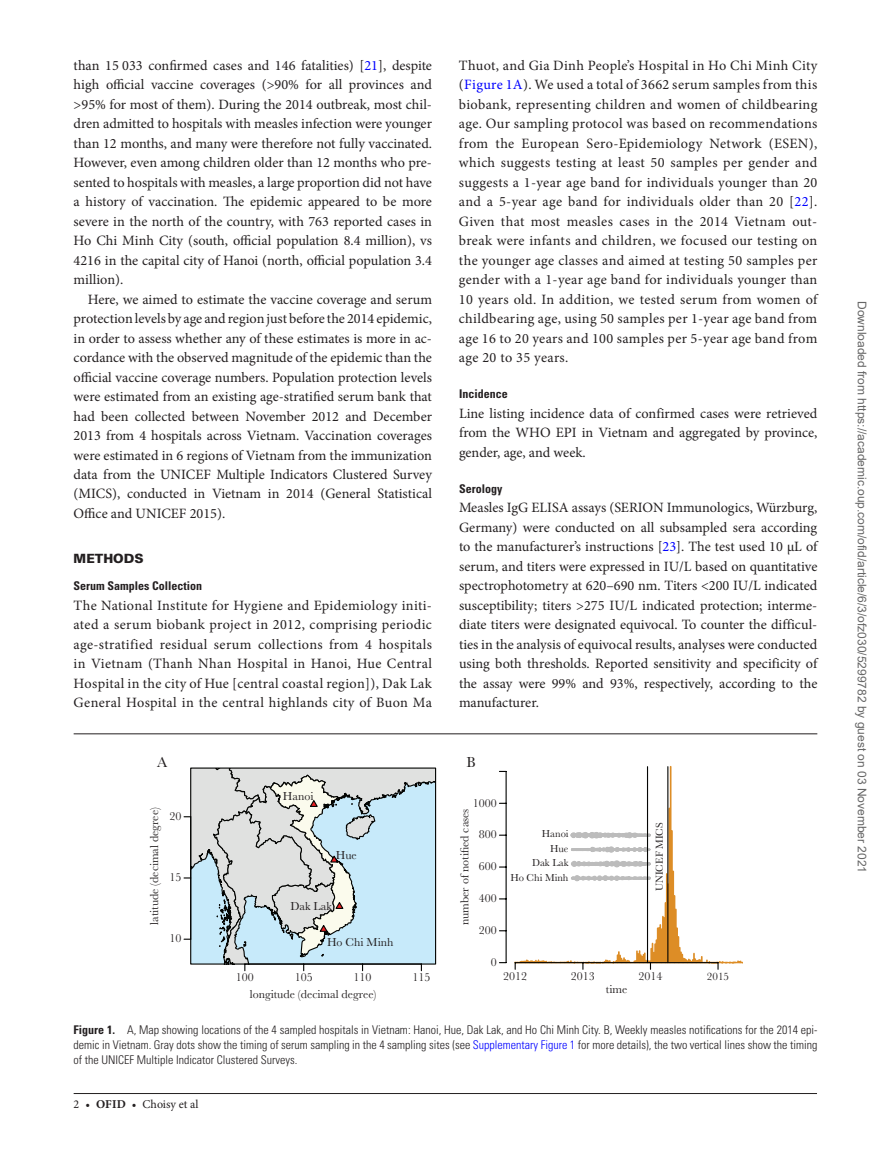
<style>
.page{position:relative;width:891px;height:1174px;background:#fff}
.page>*{position:absolute;margin:0;border:0;box-sizing:border-box;transform-origin:0 0}
.t1{font:15px "Baskerville MT Std";color:#231f20}
.t2{font:14.25px/19.5px "Minion Pro";color:#231f20;text-align:justify}
.t3{font:900 12.75px "Univers LT Std";color:#231f20}
.t4{font:300 condensed 12px/15px "Univers LT Std";color:#231f20;text-align:justify}
.t5{font:12px "Baskerville MT Std";color:#231f20}
.t6{font:12px "Arial";color:#666}
.t7{font:700 condensed 12px "Univers LT Std";color:#231f20}
.t8{font:12px "Minion Pro";color:#231f20}
.t9{font:11.1px "Baskerville MT Std";color:#231f20}
.t10{font:10.5px/14.4px "Baskerville MT Std";color:#231f20;text-align:right}
.s1{color:#00f}
.s2{font-weight:700}
</style>
<div class="page">
<hr style="left:74px;top:1093px;width:743px;height:1px;background:#231f20">
<hr style="left:74px;top:733px;width:743px;height:1px;background:#231f20">
<svg style="left:244px;top:733px;width:179px;height:239px"></svg>
<svg style="left:184px;top:768px;width:252px;height:196px;background:#cad9df"></svg>
<hr style="left:676px;top:928px;width:2px;height:35px;background:#dd8d26">
<hr style="left:675px;top:909px;width:2px;height:54px;background:#dd8d26">
<hr style="left:674px;top:896px;width:1px;height:67px;background:#dd8d26">
<hr style="left:672px;top:871px;width:2px;height:92px;background:#dd8d26">
<hr style="left:671px;top:831px;width:2px;height:132px;background:#dd8d26">
<hr style="left:670px;top:767px;width:2px;height:196px;background:#dd8d26">
<hr style="left:669px;top:808px;width:1px;height:155px;background:#dd8d26">
<hr style="left:667px;top:884px;width:2px;height:79px;background:#dd8d26">
<hr style="left:666px;top:874px;width:2px;height:89px;background:#dd8d26">
<hr style="left:665px;top:903px;width:1px;height:60px;background:#dd8d26">
<hr style="left:663px;top:918px;width:2px;height:45px;background:#dd8d26">
<hr style="left:662px;top:917px;width:2px;height:46px;background:#dd8d26">
<hr style="left:661px;top:929px;width:1px;height:34px;background:#dd8d26">
<hr style="left:659px;top:925px;width:2px;height:38px;background:#dd8d26">
<hr style="left:657px;top:928px;width:2px;height:35px;background:#dd8d26">
<hr style="left:515px;top:962px;width:203px;height:1px;background:#040503">
<svg style="left:514px;top:940px;width:143px;height:29px"></svg>
<svg style="left:678px;top:937px;width:65px;height:32px"></svg>
<hr style="left:506px;top:771px;width:1px;height:192px;background:#040503">
<svg style="left:499px;top:866px;width:7px;height:2px"></svg>
<svg style="left:571px;top:847px;width:80px;height:5px"></svg>
<svg style="left:571px;top:861px;width:80px;height:6px"></svg>
<svg style="left:570px;top:832px;width:81px;height:6px"></svg>
<svg style="left:571px;top:875px;width:80px;height:6px"></svg>
<hr style="left:667px;top:767px;width:1px;height:196px;background:#040503">
<hr style="left:647px;top:767px;width:1px;height:196px;background:#040503">
<p class="t2" style="left:74px;top:55px;width:360px">than 15 033 confirmed cases and 146 fatalities) [<span class="s1">21</span>], despite high official vaccine coverages (&gt;90% for all provinces and &gt;95% for most of them). During the 2014 outbreak, most chil&shy;dren admitted to hospitals with measles infection were younger than 12 months, and many were therefore not fully vaccinated.<br>However, even among children older than 12 months who pre&shy;sented to hospitals with measles, a large proportion did not have a history of vaccination. The epidemic appeared to be more severe in the north of the country, with 763 reported cases in Ho Chi Minh City (south, official population 8.4 million), vs 4216 in the capital city of Hanoi (north, official population 3.4 million).</p>
<p class="t2" style="left:74px;top:289px;width:360px;text-indent:14px">Here, we aimed to estimate the vaccine coverage and serum protection levels by age and region just before the 2014 epidemic, in order to assess whether any of these estimates is more in ac&shy;cordance with the observed magnitude of the epidemic than the official vaccine coverage numbers. Population protection levels were estimated from an existing age-stratified serum bank that had been collected between November 2012 and December 2013 from 4 hospitals across Vietnam. Vaccination coverages were estimated in 6 regions of Vietnam from the immunization data from the UNICEF Multiple Indicators Clustered Survey (MICS), conducted in Vietnam in 2014 (General Statistical Office and UNICEF 2015).</p>
<p class="t3" style="left:74px;top:551px;width:72px">METHODS</p>
<p class="t7" style="left:74px;top:578px;width:130px">Serum Samples Collection</p>
<p class="t2" style="left:74px;top:595px;width:360px">The National Institute for Hygiene and Epidemiology initi&shy;ated a serum biobank project in 2012, comprising periodic age-stratified residual serum collections from 4 hospitals in Vietnam (Thanh Nhan Hospital in Hanoi, Hue Central Hospital in the city of Hue [central coastal region]), Dak Lak General Hospital in the central highlands city of Buon Ma</p>
<p class="t2" style="left:459px;top:55px;width:360px">Thuot, and Gia Dinh People’s Hospital in Ho Chi Minh City (<span class="s1">Figure 1A</span>). We used a total of 3662 serum samples from this biobank, representing children and women of childbearing age. Our sampling protocol was based on recommendations from the European Sero-Epidemiology Network (ESEN), which suggests testing at least 50 samples per gender and suggests a 1-year age band for individuals younger than 20 and a 5-year age band for individuals older than 20 [<span class="s1">22</span>].<br>Given that most measles cases in the 2014 Vietnam out&shy;break were infants and children, we focused our testing on the younger age classes and aimed at testing 50 samples per gender with a 1-year age band for individuals younger than 10 years old. In addition, we tested serum from women of childbearing age, using 50 samples per 1-year age band from age 16 to 20 years and 100 samples per 5-year age band from age 20 to 35 years.</p>
<p class="t7" style="left:459px;top:386px;width:50px">Incidence</p>
<p class="t2" style="left:459px;top:403px;width:360px">Line listing incidence data of confirmed cases were retrieved from the WHO EPI in Vietnam and aggregated by province, gender, age, and week.</p>
<p class="t7" style="left:459px;top:481px;width:45px">Serology</p>
<p class="t2" style="left:459px;top:498px;width:360px">Measles IgG ELISA assays (SERION Immunologics, Würzburg, Germany) were conducted on all subsampled sera according to the manufacturer’s instructions [<span class="s1">23</span>]. The test used 10 µL of serum, and titers were expressed in IU/L based on quantitative spectrophotometry at 620–690 nm. Titers &lt;200 IU/L indicated susceptibility; titers &gt;275 IU/L indicated protection; interme&shy;diate titers were designated equivocal. To counter the difficul&shy;ties in the analysis of equivocal results, analyses were conducted using both thresholds. Reported sensitivity and specificity of the assay were 99% and 93%, respectively, according to the manufacturer.</p>
<p class="t1" style="left:157px;top:753px;width:12px">A</p>
<p class="t1" style="left:466px;top:753px;width:11px">B</p>
<p class="t5" style="left:283px;top:790px;width:32px">Hanoi</p>
<p class="t5" style="left:473px;top:796px;width:25px">1000</p>
<p class="t5" style="left:147px;top:925px;width:119px;rotate:-90deg">latitude (decimal degree)</p>
<p class="t5" style="left:458px;top:925px;width:118px;rotate:-90deg">number of notified cases</p>
<p class="t5" style="left:169px;top:809px;width:13px">20</p>
<p class="t5" style="left:479px;top:828px;width:19px">800</p>
<p class="t5" style="left:336px;top:848px;width:23px">Hue</p>
<p class="t5" style="left:479px;top:859px;width:19px">600</p>
<p class="t5" style="left:169px;top:870px;width:13px">15</p>
<p class="t5" style="left:479px;top:891px;width:19px">400</p>
<p class="t5" style="left:290px;top:900px;width:43px">Dak Lak</p>
<p class="t5" style="left:327px;top:935px;width:68px">Ho Chi Minh</p>
<p class="t5" style="left:479px;top:923px;width:19px">200</p>
<p class="t5" style="left:169px;top:932px;width:13px">10</p>
<p class="t5" style="left:491px;top:955px;width:7px">0</p>
<p class="t10" style="left:510px;top:827px;width:60px">Hanoi<br>Hue<br>Dak Lak<br>Ho Chi Minh</p>
<p class="t10" style="left:652px;top:891px;width:70px;rotate:-90deg">UNICEF MICS</p>
<p class="t5" style="left:236px;top:971px;width:19px">100</p>
<p class="t5" style="left:295px;top:971px;width:19px">105</p>
<p class="t5" style="left:354px;top:971px;width:19px">110</p>
<p class="t5" style="left:412px;top:971px;width:19px">115</p>
<p class="t5" style="left:250px;top:987px;width:128px">longitude (decimal degree)</p>
<p class="t5" style="left:503px;top:969px;width:25px">2012</p>
<p class="t5" style="left:571px;top:969px;width:25px">2013</p>
<p class="t5" style="left:638px;top:969px;width:25px">2014</p>
<p class="t9" style="left:707px;top:970px;width:24px">2015</p>
<p class="t5" style="left:606px;top:982px;width:23px">time</p>
<p class="t4" style="left:74px;top:1023px;width:745px"><span class="s2">Figure 1.</span> A, Map showing locations of the 4 sampled hospitals in Vietnam: Hanoi, Hue, Dak Lak, and Ho Chi Minh City. B, Weekly measles notifications for the 2014 epi&shy;demic in Vietnam. Gray dots show the timing of serum sampling in the 4 sampling sites (see <span class="s1">Supplementary Figure 1</span> for more details), the two vertical lines show the timing of the UNICEF Multiple Indicator Clustered Surveys.</p>
<p class="t8" style="left:74px;top:1096px;width:126px">2 • <span class="s2">ofid</span> • Choisy et al</p>
<p class="t6" style="left:866px;top:301px;width:573px;rotate:90deg">Downloaded from https://academic.oup.com/ofid/article/6/3/ofz030/5299782 by guest on 03 November 2021</p>
</div>
